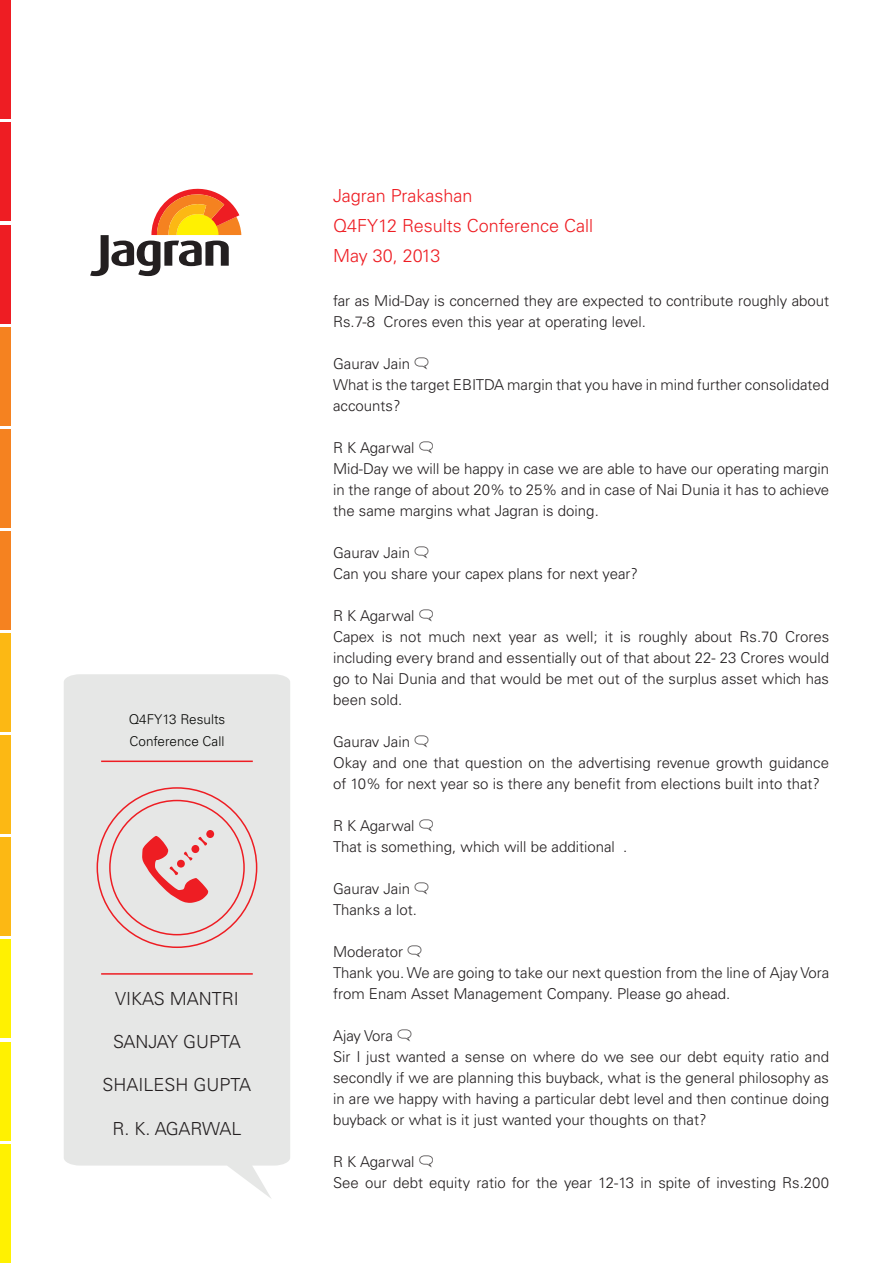
<style>
.page{position:relative;width:893px;height:1263px;background:#fff}
.page>*{position:absolute;margin:0;border:0;box-sizing:border-box;transform-origin:0 0}
.t1{font:300 18px/30px "Univers LT Std";color:#ee1d23}
.t2{font:300 18px "Univers LT Std";color:#231f20}
.t3{font:300 18px "Univers LT Std";letter-spacing:-.02em;color:#231f20}
.t4{font:300 15px/21px "Univers LT Std";color:#231f20}
.t5{font:300 13.5px/22.5px "Univers LT Std";color:#040503}
.s1{font-family:"Talk Balloons";font-weight:400}
</style>
<div class="page">
<svg style="left:64px;top:674px;width:226px;height:524px;background:#e7e5e4"></svg>
<hr style="left:101px;top:973px;width:152px;height:2px;background:#ee1d23">
<hr style="left:101px;top:760px;width:152px;height:2px;background:#ee1d23">
<svg style="left:142px;top:830px;width:72px;height:73px;background:#e8abac"></svg>
<div style="left:0;top:327px;width:11px;height:98px;background:#f58220"></div>
<div style="left:0;top:429px;width:11px;height:98px;background:#f58220"></div>
<div style="left:0;top:531px;width:11px;height:99px;background:#f58220"></div>
<div style="left:0;top:0;width:11px;height:119px;background:#ee1d23"></div>
<div style="left:0;top:123px;width:11px;height:98px;background:#ee1d23"></div>
<div style="left:0;top:225px;width:11px;height:98px;background:#ee1d23"></div>
<div style="left:0;top:633px;width:11px;height:99px;background:#fcb814"></div>
<div style="left:0;top:735px;width:11px;height:99px;background:#fcb814"></div>
<div style="left:0;top:838px;width:11px;height:98px;background:#fcb814"></div>
<div style="left:0;top:940px;width:11px;height:98px;background:#fff101"></div>
<div style="left:0;top:1042px;width:11px;height:98px;background:#fff101"></div>
<div style="left:0;top:1144px;width:11px;height:119px;background:#fff101"></div>
<svg style="left:90px;top:188px;width:151px;height:88px"></svg>
<p class="t5" style="left:129px;top:708px;width:98px">Q4FY13 Results<br>Conference Call</p>
<p class="t2" style="left:115px;top:988px;width:125px">VIKAS MANTRI</p>
<p class="t2" style="left:113px;top:1031px;width:129px">SANJAY GUPTA</p>
<p class="t2" style="left:103px;top:1074px;width:150px">SHAILESH GUPTA</p>
<p class="t3" style="left:112px;top:1117px;width:131px">R. K. AGARWAL</p>
<p class="t1" style="left:333px;top:180px;width:262px">Jagran Prakashan<br>Q4FY12 Results Conference Call<br>May 30, 2013</p>
<p class="t4" style="left:333px;top:290px;width:498px">far as Mid-Day is concerned they are expected to contribute roughly about<br>Rs.7-8 Crores even this year at operating level.</p>
<p class="t4" style="left:333px;top:353px;width:498px">Gaurav Jain <span class="s1">L<br></span>What is the target EBITDA margin that you have in mind further consolidated accounts?</p>
<p class="t4" style="left:333px;top:437px;width:498px">R K Agarwal <span class="s1">L<br></span>Mid-Day we will be happy in case we are able to have our operating margin in the range of about 20% to 25% and in case of Nai Dunia it has to achieve the same margins what Jagran is doing.</p>
<p class="t4" style="left:333px;top:542px;width:306px">Gaurav Jain <span class="s1">L<br></span>Can you share your capex plans for next year?</p>
<p class="t4" style="left:333px;top:605px;width:498px">R K Agarwal <span class="s1">L<br></span>Capex is not much next year as well; it is roughly about Rs.70 Crores including every brand and essentially out of that about 22- 23 Crores would go to Nai Dunia and that would be met out of the surplus asset which has been sold.</p>
<p class="t4" style="left:333px;top:731px;width:498px">Gaurav Jain <span class="s1">L<br></span>Okay and one that question on the advertising revenue growth guidance of 10% for next year so is there any benefit from elections built into that?</p>
<p class="t4" style="left:333px;top:815px;width:296px">R K Agarwal <span class="s1">L<br></span>That is something, which will be additional .</p>
<p class="t4" style="left:333px;top:878px;width:98px">Gaurav Jain <span class="s1">L<br></span>Thanks a lot.</p>
<p class="t4" style="left:333px;top:941px;width:498px">Moderator <span class="s1">L<br></span>Thank you. We are going to take our next question from the line of Ajay Vora from Enam Asset Management Company. Please go ahead.</p>
<p class="t4" style="left:333px;top:1025px;width:497px">Ajay Vora <span class="s1">L<br></span>Sir I just wanted a sense on where do we see our debt equity ratio and secondly if we are planning this buyback, what is the general philosophy as in are we happy with having a particular debt level and then continue doing buyback or what is it just wanted your thoughts on that?</p>
<p class="t4" style="left:333px;top:1151px;width:498px">R K Agarwal <span class="s1">L<br></span>See our debt equity ratio for the year 12-13 in spite of investing Rs.200</p>
</div>
